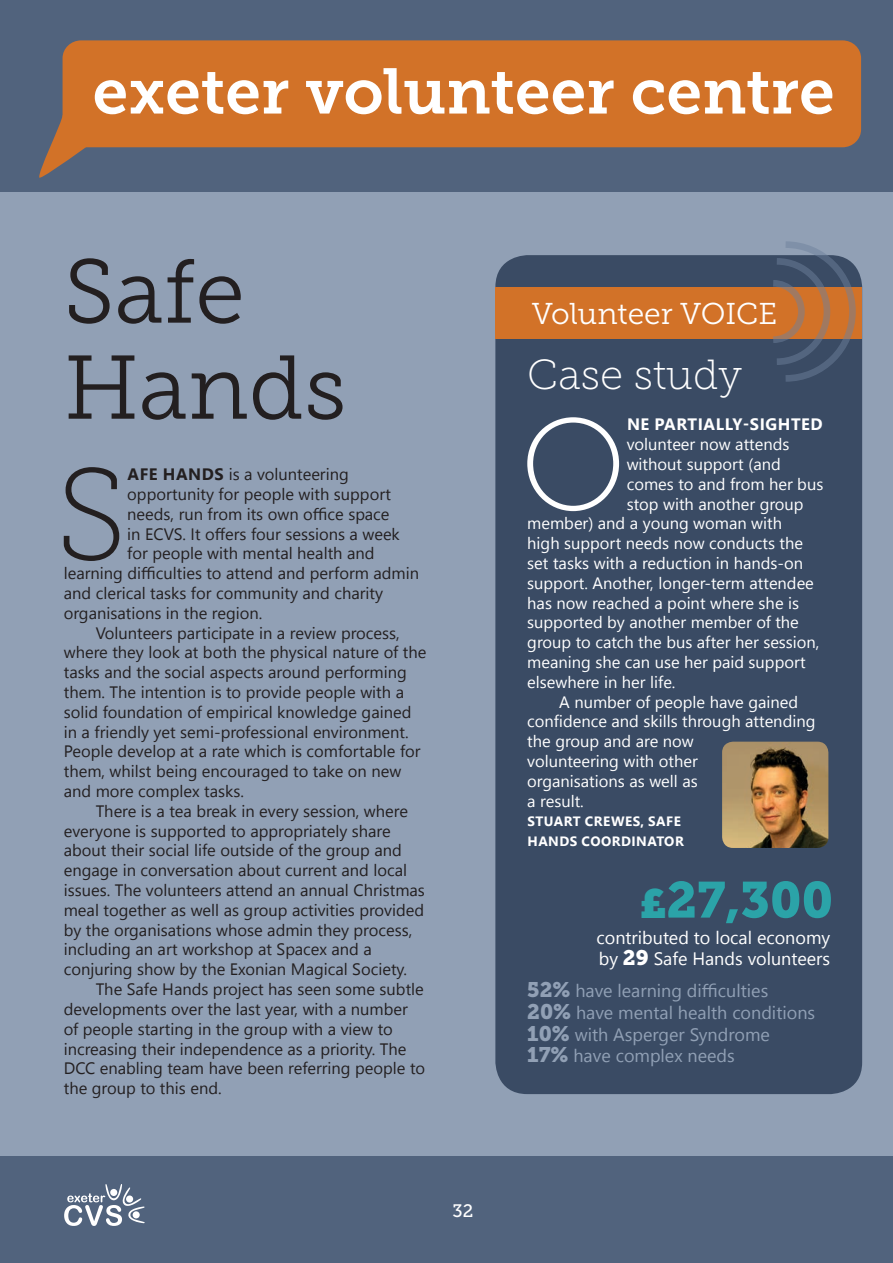
<style>
.page{position:relative;width:893px;height:1263px;background:#91a0b5}
.page>*{position:absolute;margin:0;border:0;box-sizing:border-box;transform-origin:0 0}
.t1{font:129.6px "Museo Slab 100";color:#231f20}
.t2{font:129.6px "Museo Slab 100";color:#fff}
.t3{font:90px/96px "Museo Slab 300";color:#231f20}
.t4{font:63.9px "Museo Slab 700";color:#fff}
.t5{font:50.4px "Museo Slab 900";color:#2ba3a8}
.t6{font:42px "Museo Slab 100";color:#fff}
.t7{font:30px "Museo Slab 300";color:#fff}
.t8{font:18px/21.6px "Segoe UI";color:#91a0b5}
.t9{font:18px/21.6px "Segoe UI";color:#fff}
.t10{font:18px "Museo Slab 500";color:#fff}
.t11{font:16.5px "Segoe UI";color:#231f20}
.t12{font:16.5px "Segoe UI";color:#fff}
.t13{font:700 16.5px "Segoe UI";letter-spacing:.035em;color:#fff}
.t14{font:700 13.5px/19.8px "Segoe UI";letter-spacing:.035em;color:#fff}
.s1{font-weight:700}
.s2{font-family:"Museo Slab";font-size:40.5px}
.s3{font-family:"Museo Slab 900";font-size:21px}
</style>
<div class="page">
<div style="left:0;top:0;width:893px;height:191px;background:#51637d"></div>
<div style="left:0;top:1157px;width:893px;height:106px;background:#51637d"></div>
<svg style="left:64px;top:1184px;width:81px;height:42px"></svg>
<svg style="left:39px;top:115px;width:93px;height:63px"></svg>
<div style="left:63px;top:40px;width:798px;height:107px;background:#d27228;border-radius:18px"></div>
<div style="left:495px;top:255px;width:367px;height:839px;background:#3a4b64;border-radius:32px"></div>
<img style="left:722px;top:742px;width:106px;height:106px">
<div style="left:495px;top:287px;width:367px;height:51px;background:#d27228"></div>
<svg style="left:772px;top:241px;width:85px;height:141px"></svg>
<h3 class="t4" style="left:93px;top:55px;width:744px">exeter volunteer centre</h3>
<h2 class="t3" style="left:64px;top:244px;width:284px">Safe<br>Hands</h2>
<h1 class="t1" style="left:56px;top:445px;width:73px">S</h1>
<p class="t11" style="left:128px;top:461px;width:223px"><span class="s1">AFE HANDS</span> is a volunteering</p>
<p class="t11" style="left:127px;top:481px;width:265px">opportunity for people with support</p>
<p class="t11" style="left:127px;top:501px;width:264px">needs, run from its own office space</p>
<p class="t11" style="left:127px;top:520px;width:274px">in ECVS. It offers four sessions a week</p>
<p class="t11" style="left:127px;top:540px;width:249px">for people with mental health and</p>
<p class="t11" style="left:64px;top:560px;width:357px">learning difficulties to attend and perform admin</p>
<p class="t11" style="left:64px;top:580px;width:321px">and clerical tasks for community and charity</p>
<p class="t11" style="left:64px;top:600px;width:200px">organisations in the region.</p>
<p class="t11" style="left:96px;top:619px;width:306px">Volunteers participate in a review process,</p>
<p class="t11" style="left:64px;top:639px;width:364px">where they look at both the physical nature of the</p>
<p class="t11" style="left:64px;top:659px;width:345px">tasks and the social aspects around performing</p>
<p class="t11" style="left:64px;top:679px;width:342px">them. The intention is to provide people with a</p>
<p class="t11" style="left:64px;top:699px;width:349px">solid foundation of empirical knowledge gained</p>
<p class="t11" style="left:64px;top:718px;width:346px">in a friendly yet semi-professional environment.</p>
<p class="t11" style="left:64px;top:738px;width:358px">People develop at a rate which is comfortable for</p>
<p class="t11" style="left:64px;top:758px;width:339px">them, whilst being encouraged to take on new</p>
<p class="t11" style="left:64px;top:778px;width:182px">and more complex tasks.</p>
<p class="t11" style="left:96px;top:798px;width:314px">There is a tea break in every session, where</p>
<p class="t11" style="left:64px;top:817px;width:328px">everyone is supported to appropriately share</p>
<p class="t11" style="left:64px;top:837px;width:340px">about their social life outside of the group and</p>
<p class="t11" style="left:64px;top:857px;width:345px">engage in conversation about current and local</p>
<p class="t11" style="left:64px;top:877px;width:363px">issues. The volunteers attend an annual Christmas</p>
<p class="t11" style="left:64px;top:897px;width:362px">meal together as well as group activities provided</p>
<p class="t11" style="left:64px;top:916px;width:350px">by the organisations whose admin they process,</p>
<p class="t11" style="left:64px;top:936px;width:310px">including an art workshop at Spacex and a</p>
<p class="t11" style="left:64px;top:956px;width:345px">conjuring show by the Exonian Magical Society.</p>
<p class="t11" style="left:96px;top:976px;width:330px">The Safe Hands project has seen some subtle</p>
<p class="t11" style="left:64px;top:996px;width:346px">developments over the last year, with a number</p>
<p class="t11" style="left:64px;top:1015px;width:331px">of people starting in the group with a view to</p>
<p class="t11" style="left:64px;top:1035px;width:344px">increasing their independence as a priority. The</p>
<p class="t11" style="left:64px;top:1055px;width:363px">DCC enabling team have been referring people to</p>
<p class="t11" style="left:64px;top:1075px;width:159px">the group to this end.</p>
<p class="t10" style="left:453px;top:1200px;width:22px">32</p>
<h3 class="t7" style="left:532px;top:297px;width:247px">Volunteer VOICE</h3>
<h3 class="t6" style="left:527px;top:352px;width:216px">Case study</h3>
<h1 class="t2" style="left:520px;top:395px;width:109px">O</h1>
<p class="t13" style="left:627px;top:411px;width:197px">NE PARTIALLY-SIGHTED</p>
<p class="t12" style="left:627px;top:431px;width:164px">volunteer now attends</p>
<p class="t12" style="left:627px;top:451px;width:156px">without support (and</p>
<p class="t12" style="left:627px;top:471px;width:198px">comes to and from her bus</p>
<p class="t12" style="left:627px;top:490px;width:178px">stop with another group</p>
<p class="t12" style="left:527px;top:510px;width:256px">member) and a young woman with</p>
<p class="t12" style="left:527px;top:530px;width:277px">high support needs now conducts the</p>
<p class="t12" style="left:527px;top:550px;width:277px">set tasks with a reduction in hands-on</p>
<p class="t12" style="left:527px;top:570px;width:288px">support. Another, longer-term attendee</p>
<p class="t12" style="left:527px;top:589px;width:273px">has now reached a point where she is</p>
<p class="t12" style="left:527px;top:609px;width:273px">supported by another member of the</p>
<p class="t12" style="left:527px;top:629px;width:294px">group to catch the bus after her session,</p>
<p class="t12" style="left:527px;top:649px;width:280px">meaning she can use her paid support</p>
<p class="t12" style="left:527px;top:669px;width:150px">elsewhere in her life.</p>
<p class="t12" style="left:559px;top:688px;width:241px">A number of people have gained</p>
<p class="t12" style="left:527px;top:708px;width:290px">confidence and skills through attending</p>
<p class="t12" style="left:527px;top:728px;width:168px">the group and are now</p>
<p class="t12" style="left:527px;top:748px;width:172px">volunteering with other</p>
<p class="t12" style="left:527px;top:768px;width:172px">organisations as well as</p>
<p class="t12" style="left:527px;top:787px;width:58px">a result.</p>
<p class="t14" style="left:527px;top:811px;width:158px">STUART CREWES, SAFE<br>HANDS COORDINATOR</p>
<h3 class="t5" style="left:640px;top:871px;width:195px"><span class="s2">£</span>27,300</h3>
<p class="t9" style="left:596px;top:926px;width:235px">contributed to local economy by <span class="s3">29</span> Safe Hands volunteers</p>
<p class="t8" style="left:527px;top:980px;width:289px"><span class="s3">52%</span> have learning difficulties<br><span class="s3">20%</span> have mental health conditions<br><span class="s3">10%</span> with Asperger Syndrome<br><span class="s3">17%</span> have complex needs</p>
</div>
